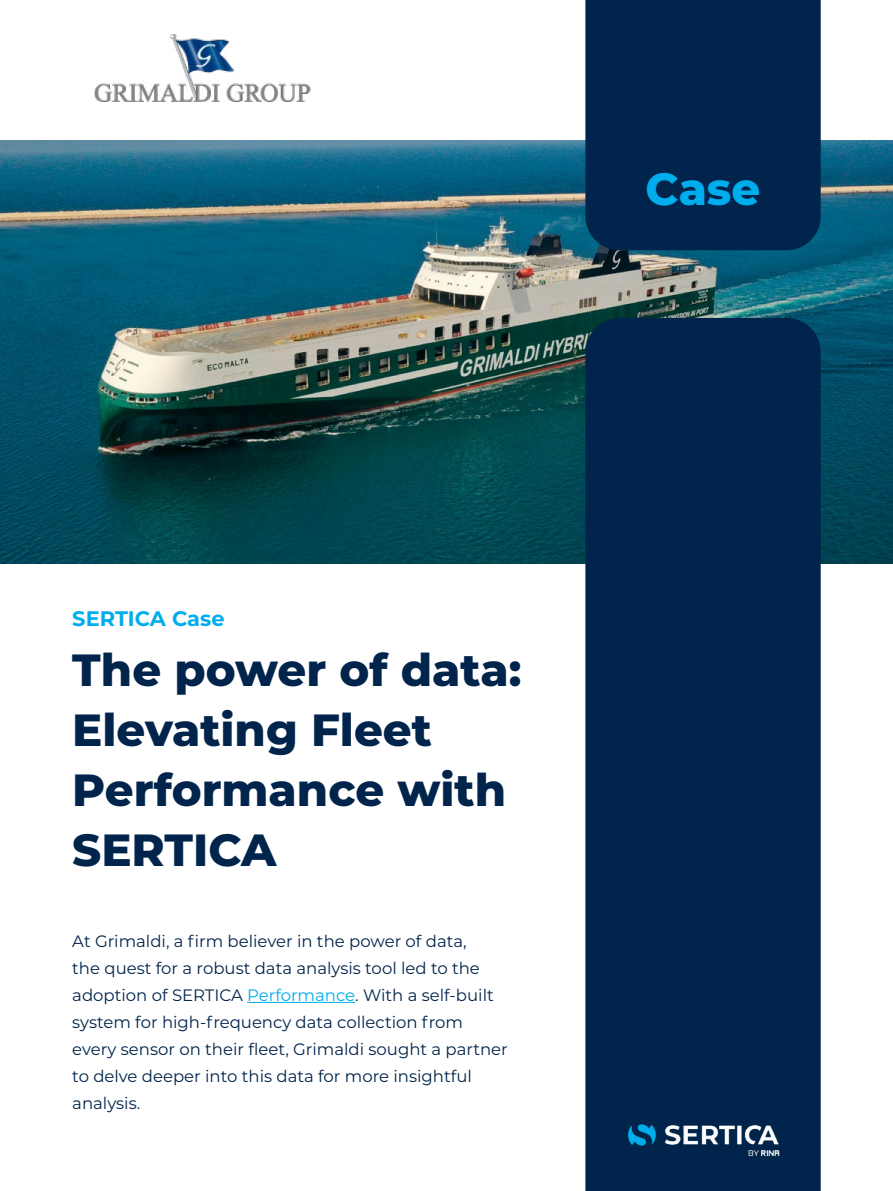
<style>
.page{position:relative;width:893px;height:1191px;background:#fff}
.page>*{position:absolute;margin:0;border:0;box-sizing:border-box;transform-origin:0 0}
.t1{font:800 45px/60px "Montserrat";color:#00244b}
.t2{font:800 45px "Montserrat";color:#00adec}
.t3{font:700 21px "Montserrat";color:#00adec}
.t4{font:16.5px/27px "Montserrat";color:#00244b}
.s1{color:#00adec}
</style>
<div class="page">
<img style="left:0;top:140px;width:893px;height:424px">
<hr style="left:247px;top:1002px;width:108px;height:1px;background:#00adec">
<div style="left:585px;top:0;width:236px;height:250px;background:#00244b"></div>
<div style="left:585px;top:318px;width:236px;height:873px;background:#00244b"></div>
<img style="left:625px;top:1118px;width:156px;height:38px">
<img style="left:94px;top:35px;width:217px;height:66px">
<h1 class="t2" style="left:646px;top:156px;width:116px">Case</h1>
<p class="t3" style="left:72px;top:604px;width:154px">SERTICA Case</p>
<h1 class="t1" style="left:72px;top:637px;width:451px">The power of data:<br>Elevating Fleet<br>Performance with<br>SERTICA</h1>
<p class="t4" style="left:72px;top:926px;width:437px">At Grimaldi, a firm believer in the power of data,<br>the quest for a robust data analysis tool led to the adoption of SERTICA <span class="s1">Performance</span>. With a self-built system for high-frequency data collection from every sensor on their fleet, Grimaldi sought a partner to delve deeper into this data for more insightful analysis.</p>
</div>
